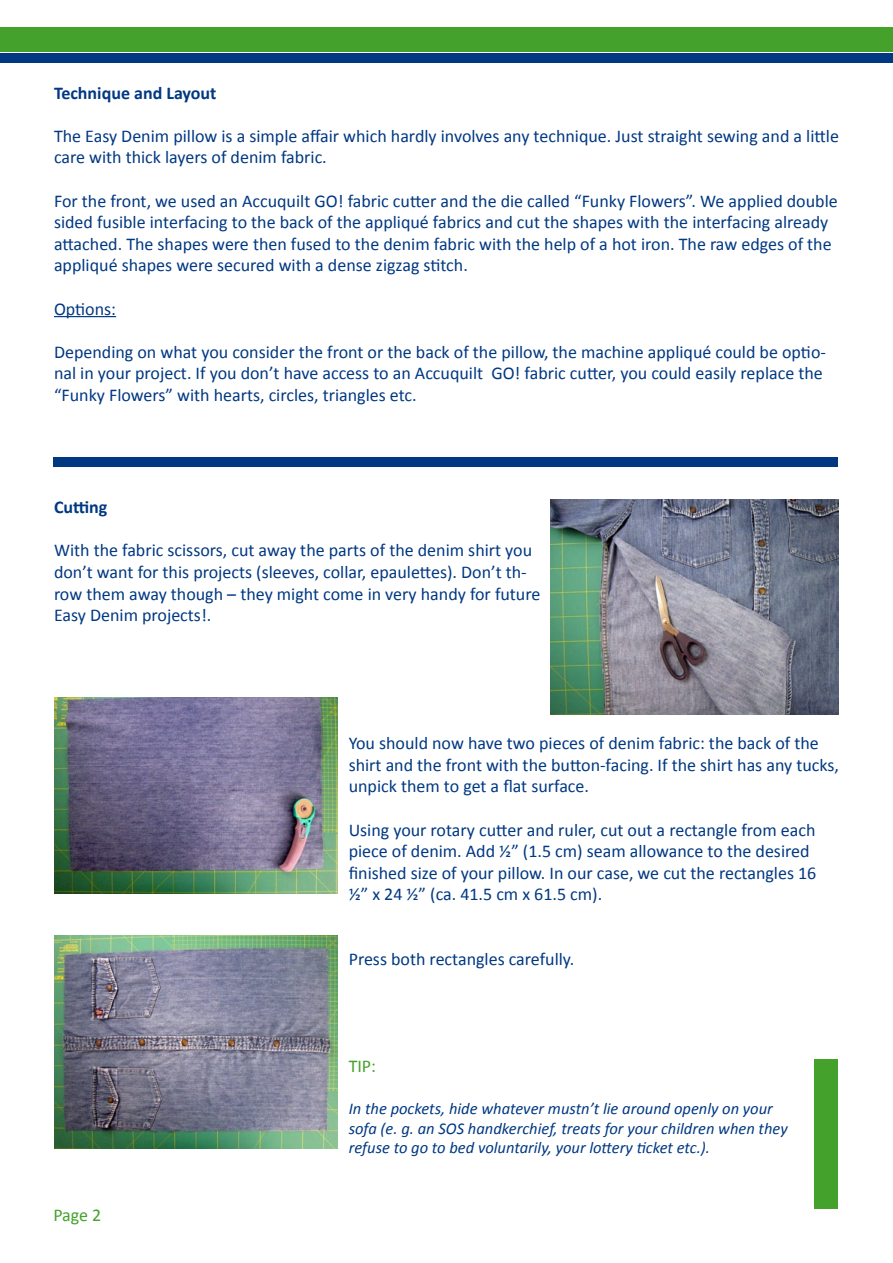
<style>
.page{position:relative;width:893px;height:1263px;background:#fff}
.page>*{position:absolute;margin:0;border:0;box-sizing:border-box;transform-origin:0 0}
.t1{font:18px/21.6px "Calibri";color:#003882}
.t2{font:700 18px "Calibri";color:#003882}
.t3{font:18px "Calibri";color:#44a12b}
.t4{font:italic 16.5px/19.8px "Calibri";color:#003882}
</style>
<div class="page">
<div style="left:0;top:28px;width:893px;height:24px;background:#44a12b"></div>
<div style="left:0;top:54px;width:893px;height:9px;background:#003882"></div>
<hr style="left:54px;top:316px;width:62px;height:1px;background:#003882">
<div style="left:53px;top:458px;width:785px;height:9px;background:#003882"></div>
<img style="left:551px;top:500px;width:288px;height:214px">
<img style="left:54px;top:697px;width:283px;height:196px">
<img style="left:54px;top:935px;width:283px;height:213px">
<div style="left:814px;top:1059px;width:23px;height:149px;background:#44a12b"></div>
<p class="t2" style="left:54px;top:81px;width:164px">Technique and Layout</p>
<p class="t1" style="left:54px;top:124px;width:786px">The Easy Denim pillow is a simple affair which hardly involves any technique. Just straight sewing and a little care with thick layers of denim fabric.</p>
<p class="t1" style="left:54px;top:189px;width:785px">For the front, we used an Accuquilt GO! fabric cutter and the die called “Funky Flowers”. We applied double sided fusible interfacing to the back of the appliqué fabrics and cut the shapes with the interfacing already attached. The shapes were then fused to the denim fabric with the help of a hot iron. The raw edges of the appliqué shapes were secured with a dense zigzag stitch.</p>
<p class="t1" style="left:54px;top:297px;width:64px">Options:</p>
<p class="t1" style="left:54px;top:340px;width:773px">Depending on what you consider the front or the back of the pillow, the machine appliqué could be optio&shy;nal in your project. If you don’t have access to an Accuquilt GO! fabric cutter, you could easily replace the “Funky Flowers” with hearts, circles, triangles etc.</p>
<p class="t2" style="left:54px;top:496px;width:55px">Cutting</p>
<p class="t1" style="left:54px;top:539px;width:488px">With the fabric scissors, cut away the parts of the denim shirt you don’t want for this projects (sleeves, collar, epaulettes). Don’t th&shy;row them away though – they might come in very handy for future Easy Denim projects!.</p>
<p class="t1" style="left:349px;top:731px;width:492px">You should now have two pieces of denim fabric: the back of the shirt and the front with the button-facing. If the shirt has any tucks, unpick them to get a flat surface.</p>
<p class="t1" style="left:349px;top:818px;width:469px">Using your rotary cutter and ruler, cut out a rectangle from each piece of denim. Add ½” (1.5 cm) seam allowance to the desired finished size of your pillow. In our case, we cut the rectangles 16 ½” x 24 ½” (ca. 41.5 cm x 61.5 cm).</p>
<p class="t1" style="left:349px;top:947px;width:227px">Press both rectangles carefully.</p>
<p class="t3" style="left:53px;top:1204px;width:50px">Page 2</p>
<p class="t3" style="left:349px;top:1055px;width:29px">TIP:</p>
<p class="t4" style="left:349px;top:1097px;width:441px">In the pockets, hide whatever mustn’t lie around openly on your sofa (e. g. an SOS handkerchief, treats for your children when they refuse to go to bed voluntarily, your lottery ticket etc.).</p>
</div>
